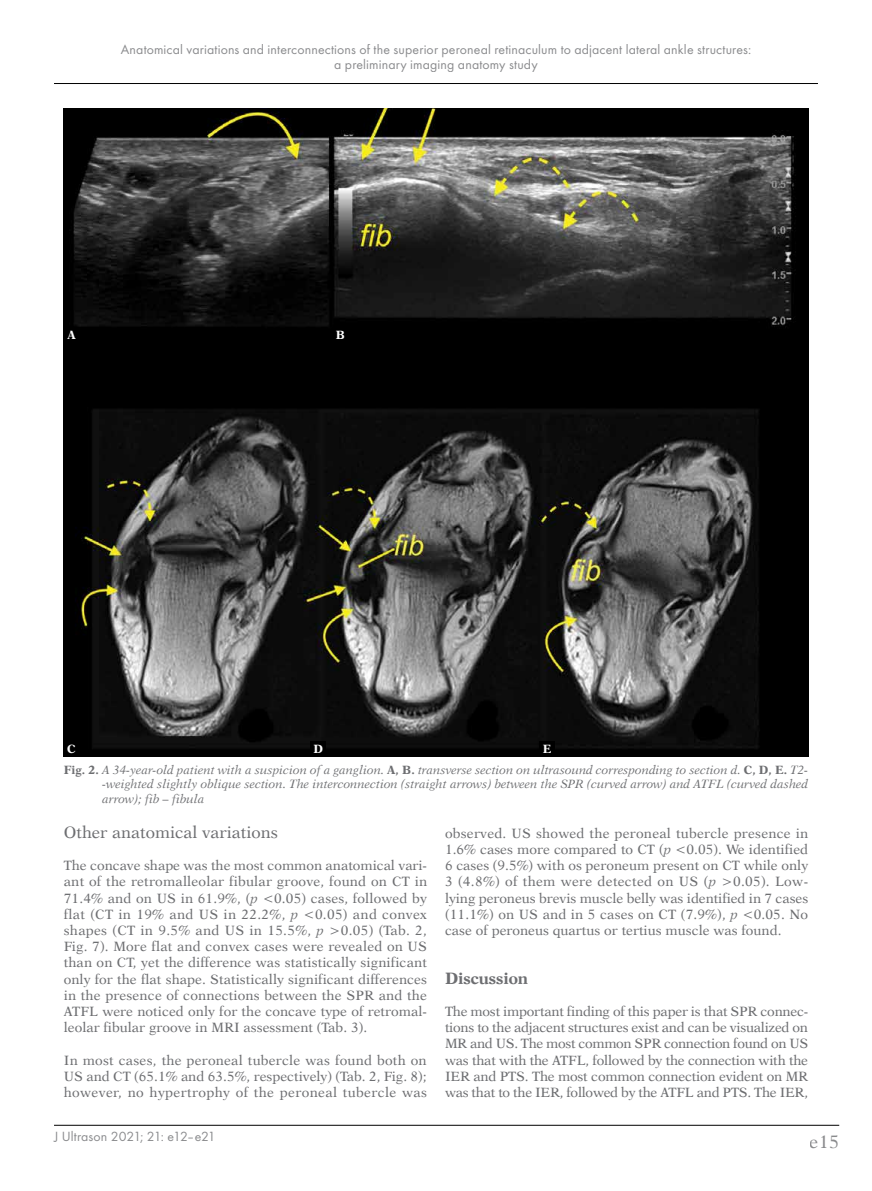
<style>
.page{position:relative;width:872px;height:1191px;background:#fff}
.page>*{position:absolute;margin:0;border:0;box-sizing:border-box;transform-origin:0 0}
.t1{font:18px "Dutch 823 EU Normal";color:#6d6e71}
._2st_Srodtytul_PL_An{font:16.5px "Dutch 823 EU Normal";color:#6d6e71}
._1st_Srodtytul_PL_An{font:16.5px "Dutch 823 EU Bold";color:#6d6e71}
.t2{font:13.8px/14.4px "Futura TCE";letter-spacing:.01em;color:#6d6e71;text-align:center}
.BANG_-_Body_Ang{font:13.5px/16.2px "Dutch 823 EU Normal";color:#6d6e71;text-align:justify}
.Normalny{font:12px/14.4px "Dutch 823 EU Italic";color:#6d6e71;text-align:justify}
.Normalny-2{font:12px "Dutch 823 EU Bold";color:#fff}
.s1{font-family:"Dutch 823 EU Bold"}
.s2{font-family:"Dutch 823 EU Italic"}
</style>
<div class="page">
<hr style="left:54px;top:1125px;width:785px;height:1px;background:#000">
<hr style="left:54px;top:83px;width:764px;height:1px;background:#000">
<img style="left:64px;top:108px;width:744px;height:648px">
<div style="left:64px;top:327px;width:15px;height:14px;background:#000"></div>
<div style="left:333px;top:327px;width:15px;height:14px;background:#000"></div>
<div style="left:64px;top:741px;width:15px;height:15px;background:#000"></div>
<div style="left:310px;top:741px;width:16px;height:15px;background:#000"></div>
<div style="left:539px;top:741px;width:16px;height:15px;background:#000"></div>
<p class="t2" style="left:121px;top:42px;width:632px">Anatomical variations and interconnections of the superior peroneal retinaculum to adjacent lateral ankle structures: a preliminary imaging anatomy study</p>
<p class="Normalny-2" style="left:67px;top:327px;width:10px">A</p>
<p class="Normalny-2" style="left:336px;top:327px;width:11px">B</p>
<p class="Normalny-2" style="left:67px;top:741px;width:10px">C</p>
<p class="Normalny-2" style="left:313px;top:741px;width:11px">D</p>
<p class="Normalny-2" style="left:543px;top:741px;width:10px">E</p>
<p class="Normalny" style="left:102px;top:762px;width:707px;text-indent:-38px"><span class="s1">Fig. 2.</span> A 34-year-old patient with a suspicion of a ganglion. <span class="s1">A, B.</span> transverse section on ultrasound corresponding to section d. <span class="s1">C, D, E.</span> T2- -weighted slightly oblique section. The interconnection (straight arrows) between the SPR (curved arrow) and ATFL (curved dashed arrow); fib – fibula</p>
<p class="_2st_Srodtytul_PL_An" style="left:64px;top:822px;width:216px">Other anatomical variations</p>
<p class="BANG_-_Body_Ang" style="left:64px;top:857px;width:365px">The concave shape was the most common anatomical vari&shy;ant of the retromalleolar fibular groove, found on CT in 71.4% and on US in 61.9%, (<span class="s2">p</span> &lt;0.05) cases, followed by flat (CT in 19% and US in 22.2%, <span class="s2">p</span> &lt;0.05) and convex shapes (CT in 9.5% and US in 15.5%, <span class="s2">p</span> &gt;0.05) (Tab. 2, Fig. 7). More flat and convex cases were revealed on US than on CT, yet the difference was statistically significant only for the flat shape. Statistically significant differences in the presence of connections between the SPR and the ATFL were noticed only for the concave type of retromal&shy;leolar fibular groove in MRI assessment (Tab. 3).</p>
<p class="BANG_-_Body_Ang" style="left:64px;top:1052px;width:365px">In most cases, the peroneal tubercle was found both on US and CT (65.1% and 63.5%, respectively) (Tab. 2, Fig. 8); however, no hypertrophy of the peroneal tubercle was</p>
<p class="t2" style="left:54px;top:1128px;width:163px">J Ultrason 2021; 21: e12–e21</p>
<p class="BANG_-_Body_Ang" style="left:445px;top:825px;width:365px">observed. US showed the peroneal tubercle presence in 1.6% cases more compared to CT (<span class="s2">p</span> &lt;0.05). We identified 6 cases (9.5%) with os peroneum present on CT while only 3 (4.8%) of them were detected on US (<span class="s2">p</span> &gt;0.05). Low&shy;lying peroneus brevis muscle belly was identified in 7 cases (11.1%) on US and in 5 cases on CT (7.9%), <span class="s2">p</span> &lt;0.05. No case of peroneus quartus or tertius muscle was found.</p>
<p class="_1st_Srodtytul_PL_An" style="left:445px;top:967px;width:85px">Discussion</p>
<p class="BANG_-_Body_Ang" style="left:445px;top:1003px;width:365px">The most important finding of this paper is that SPR connec&shy;tions to the adjacent structures exist and can be visualized on MR and US. The most common SPR connection found on US was that with the ATFL, followed by the connection with the IER and PTS. The most common connection evident on MR was that to the IER, followed by the ATFL and PTS. The IER,</p>
<h1 class="t1" style="left:809px;top:1131px;width:31px">e15</h1>
</div>
